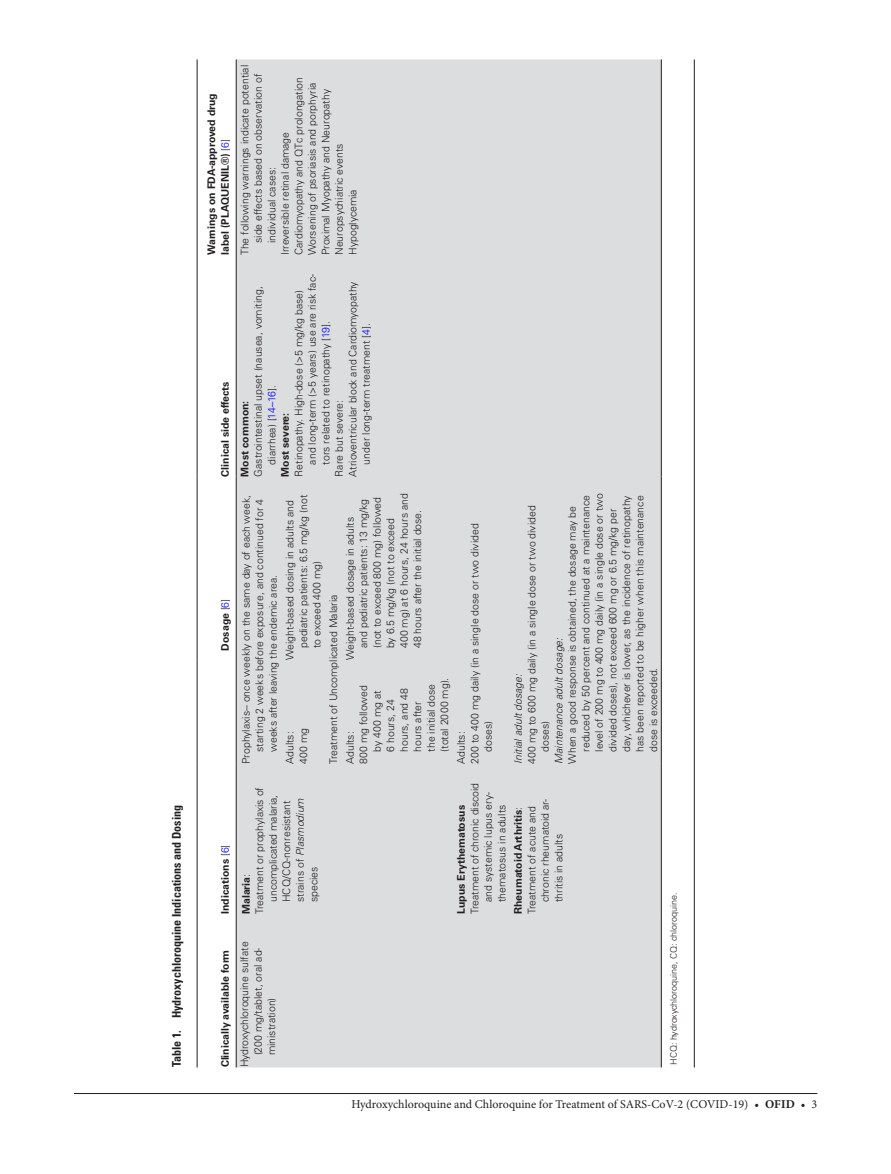
<style>
.page{position:relative;width:891px;height:1174px;background:#fff}
.page>*{position:absolute;margin:0;border:0;box-sizing:border-box;transform-origin:0 0}
.t1{font:12px "Minion Pro";color:#231f20}
.t2{font:700 condensed 12px "Univers LT Std";color:#231f20}
.t3{font:300 10.5px/13.5px "Univers LT Std";color:#231f20}
.t4{font:700 10.5px/13.5px "Univers LT Std";color:#231f20}
.t5{font:italic 300 10.5px "Univers LT Std";color:#231f20}
.t6{font:300 9px "Univers LT Std";color:#231f20}
.s1{font-weight:300}
.s2{font-weight:300;color:#00f}
.s3{color:#00f}
.s4{font-style:normal}
.s5{font-weight:700}
</style>
<div class="page">
<hr style="left:74px;top:1093px;width:743px;height:1px;background:#231f20">
<hr style="left:694px;top:59px;width:1px;height:1008px;background:#231f20">
<svg style="left:235px;top:59px;width:1px;height:1008px"></svg>
<div style="left:237px;top:59px;width:424px;height:1008px;background:#dcdddf"></div>
<hr style="left:197px;top:914px;width:1px;height:153px;background:#231f20">
<hr style="left:236px;top:914px;width:1px;height:153px;background:#231f20">
<hr style="left:197px;top:764px;width:1px;height:150px;background:#231f20">
<hr style="left:236px;top:764px;width:1px;height:150px;background:#231f20">
<hr style="left:197px;top:660px;width:1px;height:104px;background:#231f20">
<hr style="left:197px;top:476px;width:1px;height:184px;background:#231f20">
<hr style="left:197px;top:255px;width:1px;height:221px;background:#231f20">
<hr style="left:236px;top:255px;width:1px;height:221px;background:#231f20">
<hr style="left:197px;top:59px;width:1px;height:196px;background:#231f20">
<hr style="left:236px;top:59px;width:1px;height:196px;background:#231f20">
<hr style="left:661px;top:914px;width:1px;height:153px;background:#231f20">
<hr style="left:661px;top:255px;width:1px;height:221px;background:#231f20">
<hr style="left:661px;top:764px;width:1px;height:150px;background:#231f20">
<hr style="left:661px;top:59px;width:1px;height:196px;background:#231f20">
<hr style="left:661px;top:660px;width:1px;height:104px;background:#231f20">
<hr style="left:661px;top:476px;width:1px;height:184px;background:#231f20">
<hr style="left:236px;top:476px;width:1px;height:288px;background:#231f20">
<p class="t2" style="left:169px;top:1067px;width:264px;rotate:-90deg">Table 1. Hydroxychloroquine Indications and Dosing</p>
<p class="t4" style="left:205px;top:255px;width:163px;rotate:-90deg">Warnings on FDA-approved drug label (PLAQUENIL®) <span class="s1">[</span><span class="s2">6</span><span class="s1">]</span></p>
<p class="t4" style="left:218px;top:476px;width:97px;rotate:-90deg">Clinical side effects</p>
<p class="t4" style="left:218px;top:651px;width:53px;rotate:-90deg">Dosage <span class="s1">[</span><span class="s2">6</span><span class="s1">]</span></p>
<p class="t4" style="left:218px;top:914px;width:71px;rotate:-90deg">Indications <span class="s1">[</span><span class="s2">6</span><span class="s1">]</span></p>
<p class="t3" style="left:238px;top:255px;width:191px;rotate:-90deg">The following warnings indicate potential</p>
<p class="t3" style="left:251px;top:243px;width:171px;rotate:-90deg">side effects based on observation of</p>
<p class="t3" style="left:292px;top:255px;width:179px;rotate:-90deg">Cardiomyopathy and QTc prolongation</p>
<p class="t3" style="left:305px;top:255px;width:174px;rotate:-90deg">Worsening of psoriasis and porphyria</p>
<p class="t3" style="left:319px;top:255px;width:167px;rotate:-90deg">Proximal Myopathy and Neuropathy</p>
<p class="t3" style="left:278px;top:255px;width:125px;rotate:-90deg">Irreversible retinal damage</p>
<p class="t3" style="left:332px;top:255px;width:113px;rotate:-90deg">Neuropsychiatric events</p>
<p class="t3" style="left:265px;top:243px;width:77px;rotate:-90deg">individual cases:</p>
<p class="t3" style="left:346px;top:255px;width:67px;rotate:-90deg">Hypoglycemia</p>
<p class="t3" style="left:305px;top:464px;width:192px;rotate:-90deg">and long-term (&gt;5 years) use are risk fac-</p>
<p class="t3" style="left:346px;top:476px;width:197px;rotate:-90deg">Atrioventricular block and Cardiomyopathy</p>
<p class="t3" style="left:251px;top:476px;width:192px;rotate:-90deg">Gastrointestinal upset (nausea, vomiting,</p>
<p class="t3" style="left:292px;top:476px;width:188px;rotate:-90deg">Retinopathy. High-dose (&gt;5 mg/kg base)</p>
<p class="t3" style="left:319px;top:464px;width:145px;rotate:-90deg">tors related to retinopathy [<span class="s3">19</span>].</p>
<p class="t3" style="left:359px;top:464px;width:143px;rotate:-90deg">under long-term treatment [<span class="s3">4</span>].</p>
<p class="t3" style="left:265px;top:464px;width:81px;rotate:-90deg">diarrhea) [<span class="s3">14–16</span>].</p>
<p class="t3" style="left:332px;top:476px;width:78px;rotate:-90deg">Rare but severe:</p>
<p class="t4" style="left:238px;top:476px;width:77px;rotate:-90deg">Most common:</p>
<p class="t4" style="left:278px;top:476px;width:65px;rotate:-90deg">Most severe:</p>
<p class="t3" style="left:343px;top:648px;width:156px;text-indent:-12px;rotate:-90deg">Weight-based dosage in adults<br>and pediatric patients: 13 mg/kg (not to exceed 800 mg) followed by 6.5 mg/kg (not to exceed<br>400 mg) at 6 hours, 24 hours and<br>48 hours after the initial dose.</p>
<p class="t3" style="left:283px;top:648px;width:155px;text-indent:-12px;rotate:-90deg">Weight-based dosing in adults and pediatric patients: 6.5 mg/kg (not to exceed 400 mg)</p>
<p class="t3" style="left:239px;top:752px;width:258px;text-indent:-12px;rotate:-90deg">Prophylaxis-- once weekly on the same day of each week, starting 2 weeks before exposure, and continued for 4 weeks after leaving the endemic area.</p>
<p class="t3" style="left:468px;top:764px;width:242px;rotate:-90deg">200 to 400 mg daily (in a single dose or two divided</p>
<p class="t3" style="left:325px;top:764px;width:171px;line-height:16.6px;rotate:-90deg">Treatment of Uncomplicated Malaria<br>Adults:</p>
<p class="t3" style="left:357px;top:752px;width:76px;text-indent:-12px;rotate:-90deg">800 mg followed by 400 mg at<br>6 hours, 24 hours, and 48 hours after<br>the initial dose (total 2000 mg).</p>
<p class="t3" style="left:481px;top:752px;width:32px;rotate:-90deg">doses)</p>
<p class="t3" style="left:283px;top:764px;width:37px;rotate:-90deg">Adults:<br>400 mg</p>
<p class="t3" style="left:454px;top:764px;width:34px;rotate:-90deg">Adults:</p>
<p class="t3" style="left:253px;top:914px;width:128px;rotate:-90deg">Treatment or prophylaxis of</p>
<p class="t3" style="left:266px;top:902px;width:109px;rotate:-90deg">uncomplicated malaria,</p>
<p class="t3" style="left:280px;top:902px;width:103px;rotate:-90deg">HCQ/CQ-nonresistant</p>
<p class="t5" style="left:294px;top:902px;width:106px;rotate:-90deg"><span class="s4">strains of</span> Plasmodium</p>
<p class="t3" style="left:307px;top:902px;width:37px;rotate:-90deg">species</p>
<p class="t4" style="left:239px;top:914px;width:41px;rotate:-90deg">Malaria<span class="s1">:</span></p>
<p class="t3" style="left:468px;top:902px;width:121px;text-indent:-12px;rotate:-90deg">Treatment of chronic discoid and systemic lupus ery&shy;thematosus in adults</p>
<p class="t4" style="left:454px;top:914px;width:110px;rotate:-90deg">Lupus Erythematosus</p>
<p class="t3" style="left:566px;top:752px;width:260px;text-indent:-12px;rotate:-90deg">When a good response is obtained, the dosage may be reduced by 50 percent and continued at a maintenance level of 200 mg to 400 mg daily (in a single dose or two divided doses), not exceed 600 mg or 6.5 mg/kg per day, whichever is lower, as the incidence of retinopathy has been reported to be higher when this maintenance dose is exceeded.</p>
<p class="t3" style="left:525px;top:752px;width:248px;text-indent:-12px;rotate:-90deg">400 mg to 600 mg daily (in a single dose or two divided doses)</p>
<p class="t5" style="left:552px;top:764px;width:128px;rotate:-90deg">Maintenance adult dosage:</p>
<p class="t5" style="left:512px;top:764px;width:91px;rotate:-90deg">Initial adult dosage:</p>
<p class="t4" style="left:512px;top:914px;width:108px;rotate:-90deg">Rheumatoid Arthritis<span class="s1">:</span></p>
<p class="t3" style="left:525px;top:914px;width:109px;rotate:-90deg">Treatment of acute and</p>
<p class="t3" style="left:539px;top:902px;width:104px;rotate:-90deg">chronic rheumatoid ar-</p>
<p class="t3" style="left:552px;top:902px;width:70px;rotate:-90deg">thritis in adults</p>
<p class="t4" style="left:218px;top:1067px;width:119px;rotate:-90deg">Clinically available form</p>
<p class="t3" style="left:238px;top:1055px;width:115px;text-indent:-12px;rotate:-90deg">Hydroxychloroquine sulfate (200 mg/tablet, oral ad&shy;ministration)</p>
<p class="t6" style="left:668px;top:1065px;width:174px;rotate:-90deg">HCQ: hydroxychloroquine, CQ: chloroquine.</p>
<p class="t1" style="left:351px;top:1096px;width:467px">Hydroxychloroquine and Chloroquine for Treatment of SARS-CoV-2 (COVID-19) • <span class="s5">ofid</span> • 3</p>
</div>
